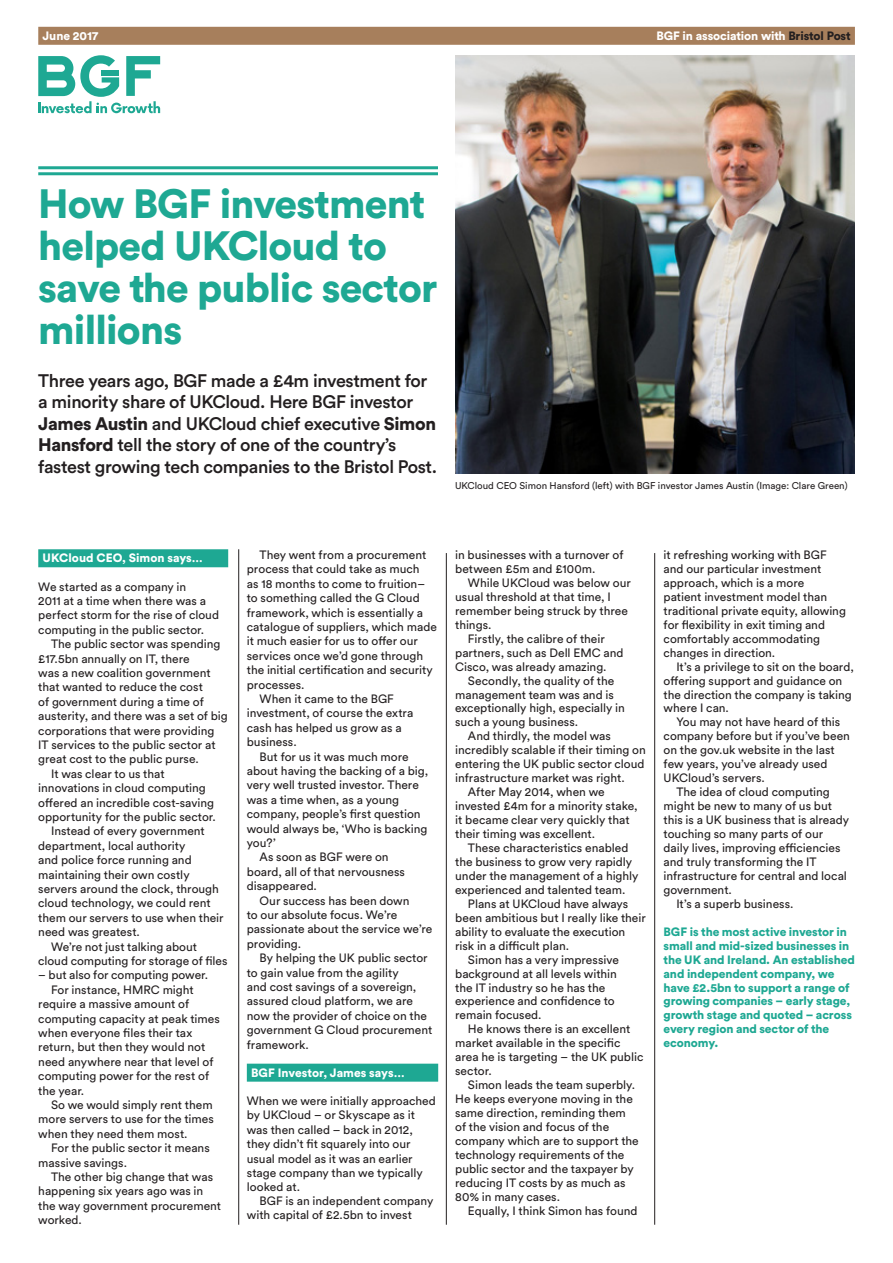
<style>
.page{position:relative;width:893px;height:1263px;background:#fff}
.page>*{position:absolute;margin:0;border:0;box-sizing:border-box;transform-origin:0 0}
.Head{font:900 40.5px/42px "Circular Std";letter-spacing:-.02em;color:#1ea893}
.Subtitle{font:500 18px/21.6px "Circular Std";letter-spacing:-.02em;color:#231f20}
.Text___Indent{font:12px/14.4px "Circular Std";color:#231f20}
.Text___First_Paragra{font:12px/14.4px "Circular Std";color:#231f20}
.t1{font:900 12px/14px "Circular Std";letter-spacing:-.01em;color:#1ea893}
.Text_Sub{font:900 12px "Circular Std";letter-spacing:-.005em;color:#fff}
.t2{font:9.75px "Circular Std";color:#231f20}
.s1{color:#231f20}
.s2{font-weight:900}
</style>
<div class="page">
<img style="left:455px;top:55px;width:400px;height:418px">
<hr style="left:38px;top:166px;width:400px;height:3px;background:#1ea893">
<hr style="left:38px;top:172px;width:400px;height:3px;background:#1ea893">
<svg style="left:38px;top:55px;width:122px;height:58px"></svg>
<div style="left:247px;top:1064px;width:191px;height:18px;background:#1ea893"></div>
<hr style="left:238px;top:549px;width:1px;height:676px;background:#231f20">
<hr style="left:446px;top:553px;width:1px;height:672px;background:#231f20">
<hr style="left:654px;top:553px;width:1px;height:672px;background:#231f20">
<div style="left:38px;top:549px;width:190px;height:18px;background:#1ea893"></div>
<div style="left:38px;top:27px;width:817px;height:18px;background:#a77f5c"></div>
<p class="Text_Sub" style="left:43px;top:27px;width:57px">June 2017</p>
<p class="Text_Sub" style="left:656px;top:27px;width:196px">BGF in association with <span class="s1">Bristol Post</span></p>
<p class="Head" style="left:38px;top:182px;width:401px">How BGF investment helped UKCloud to save the public sector millions</p>
<p class="Subtitle" style="left:38px;top:369px;width:400px">Three years ago, BGF made a £4m investment for a minority share of UKCloud. Here BGF investor <span class="s2">James Austin</span> and UKCloud chief executive <span class="s2">Simon Hansford</span> tell the story of one of the country’s fastest growing tech companies to the Bristol Post.</p>
<p class="t2" style="left:455px;top:480px;width:394px">UKCloud CEO Simon Hansford (left) with BGF investor James Austin (Image: Clare Green)</p>
<p class="Text_Sub" style="left:43px;top:550px;width:162px">UKCloud CEO, Simon says…</p>
<p class="Text___First_Paragra" style="left:38px;top:579px;width:182px">We started as a company in<br>2011 at a time when there was a perfect storm for the rise of cloud computing in the public sector.</p>
<p class="Text___Indent" style="left:38px;top:637px;width:191px;text-indent:13px">The public sector was spending £17.5bn annually on IT, there<br>was a new coalition government that wanted to reduce the cost<br>of government during a time of austerity, and there was a set of big corporations that were providing<br>IT services to the public sector at great cost to the public purse.</p>
<p class="Text___Indent" style="left:38px;top:766px;width:179px;text-indent:13px">It was clear to us that innovations in cloud computing offered an incredible cost-saving opportunity for the public sector.</p>
<p class="Text___Indent" style="left:38px;top:824px;width:187px;text-indent:13px">Instead of every government department, local authority<br>and police force running and maintaining their own costly servers around the clock, through cloud technology, we could rent them our servers to use when their need was greatest.</p>
<p class="Text___Indent" style="left:38px;top:939px;width:191px;text-indent:13px">We’re not just talking about cloud computing for storage of files</p>
<p class="Text___Indent" style="left:38px;top:968px;width:171px">– but also for computing power.</p>
<p class="Text___Indent" style="left:38px;top:982px;width:183px;text-indent:13px">For instance, HMRC might require a massive amount of computing capacity at peak times when everyone files their tax return, but then they would not need anywhere near that level of computing power for the rest of the year.</p>
<p class="Text___Indent" style="left:38px;top:1097px;width:177px;text-align:justify;text-indent:13px">So we would simply rent them more servers to use for the times when they need them most.</p>
<p class="Text___Indent" style="left:38px;top:1141px;width:173px;text-indent:13px">For the public sector it means massive savings.</p>
<p class="Text___Indent" style="left:38px;top:1169px;width:184px;text-indent:13px">The other big change that was happening six years ago was in the way government procurement worked.</p>
<p class="Text___Indent" style="left:247px;top:547px;width:192px;text-indent:13px">They went from a procurement process that could take as much<br>as 18 months to come to fruition– to something called the G Cloud framework, which is essentially a catalogue of suppliers, which made it much easier for us to offer our services once we’d gone through the initial certification and security processes.</p>
<p class="Text___Indent" style="left:247px;top:691px;width:168px;text-indent:13px">When it came to the BGF investment, of course the extra cash has helped us grow as a business.</p>
<p class="Text___Indent" style="left:247px;top:749px;width:183px;text-indent:13px">But for us it was much more about having the backing of a big, very well trusted investor. There was a time when, as a young company, people’s first question would always be, ‘Who is backing you?’</p>
<p class="Text___Indent" style="left:247px;top:850px;width:160px;text-indent:13px">As soon as BGF were on board, all of that nervousness disappeared.</p>
<p class="Text___Indent" style="left:247px;top:893px;width:187px;text-indent:13px">Our success has been down<br>to our absolute focus. We’re passionate about the service we’re providing.</p>
<p class="Text___Indent" style="left:247px;top:951px;width:187px;text-indent:13px">By helping the UK public sector to gain value from the agility<br>and cost savings of a sovereign, assured cloud platform, we are now the provider of choice on the government G Cloud procurement framework.</p>
<p class="Text_Sub" style="left:251px;top:1064px;width:155px">BGF Investor, James says…</p>
<p class="Text___First_Paragra" style="left:247px;top:1093px;width:191px">When we were initially approached by UKCloud – or Skyscape as it was then called – back in 2012, they didn’t fit squarely into our usual model as it was an earlier stage company than we typically looked at.</p>
<p class="Text___Indent" style="left:247px;top:1194px;width:188px;line-height:14px;text-indent:13px">BGF is an independent company with capital of £2.5bn to invest</p>
<p class="Text___Indent" style="left:455px;top:548px;width:170px;line-height:14px">in businesses with a turnover of between £5m and £100m.</p>
<p class="Text___Indent" style="left:455px;top:575px;width:177px;line-height:14px;text-indent:13px">While UKCloud was below our usual threshold at that time, I remember being struck by three things.</p>
<p class="Text___Indent" style="left:455px;top:631px;width:170px;line-height:14px;text-indent:13px">Firstly, the calibre of their partners, such as Dell EMC and<br>Cisco, was already amazing.</p>
<p class="Text___Indent" style="left:455px;top:673px;width:171px;line-height:14px;text-indent:13px">Secondly, the quality of the management team was and is exceptionally high, especially in such a young business.</p>
<p class="Text___Indent" style="left:455px;top:729px;width:192px;line-height:14px;text-indent:13px">And thirdly, the model was incredibly scalable if their timing on entering the UK public sector cloud infrastructure market was right.</p>
<p class="Text___Indent" style="left:455px;top:785px;width:184px;line-height:14px;text-indent:13px">After May 2014, when we invested £4m for a minority stake, it became clear very quickly that their timing was excellent.</p>
<p class="Text___Indent" style="left:455px;top:841px;width:185px;line-height:14px;text-indent:13px">These characteristics enabled the business to grow very rapidly under the management of a highly experienced and talented team.</p>
<p class="Text___Indent" style="left:455px;top:896px;width:192px;line-height:14px;text-indent:13px">Plans at UKCloud have always been ambitious but I really like their ability to evaluate the execution risk in a difficult plan.</p>
<p class="Text___Indent" style="left:455px;top:952px;width:165px;line-height:14px;text-indent:13px">Simon has a very impressive background at all levels within the IT industry so he has the experience and confidence to remain focused.</p>
<p class="Text___Indent" style="left:455px;top:1022px;width:190px;line-height:14px;text-indent:13px">He knows there is an excellent market available in the specific area he is targeting – the UK public sector.</p>
<p class="Text___Indent" style="left:455px;top:1078px;width:185px;line-height:14px;text-indent:13px">Simon leads the team superbly.<br>He keeps everyone moving in the same direction, reminding them of the vision and focus of the company which are to support the technology requirements of the public sector and the taxpayer by reducing IT costs by as much as<br>80% in many cases.</p>
<p class="Text___Indent" style="left:468px;top:1203px;width:171px">Equally, I think Simon has found</p>
<p class="Text___Indent" style="left:664px;top:548px;width:184px;line-height:14px">it refreshing working with BGF and our particular investment approach, which is a more<br>patient investment model than traditional private equity, allowing for flexibility in exit timing and comfortably accommodating changes in direction.</p>
<p class="Text___Indent" style="left:664px;top:659px;width:192px;line-height:14px;text-indent:13px">It’s a privilege to sit on the board, offering support and guidance on the direction the company is taking where I can.</p>
<p class="Text___Indent" style="left:664px;top:715px;width:188px;line-height:14px;text-indent:13px">You may not have heard of this company before but if you’ve been on the gov.uk website in the last few years, you’ve already used<br>UKCloud’s servers.</p>
<p class="Text___Indent" style="left:664px;top:785px;width:187px;line-height:14px;text-indent:13px">The idea of cloud computing might be new to many of us but this is a UK business that is already touching so many parts of our daily lives, improving efficiencies and truly transforming the IT infrastructure for central and local government.</p>
<p class="Text___Indent" style="left:676px;top:896px;width:119px">It’s a superb business.</p>
<p class="t1" style="left:664px;top:924px;width:193px">BGF is the most active investor in small and mid-sized businesses in the UK and Ireland. An established and independent company, we have £2.5bn to support a range of growing companies – early stage, growth stage and quoted – across every region and sector of the economy.</p>
</div>
